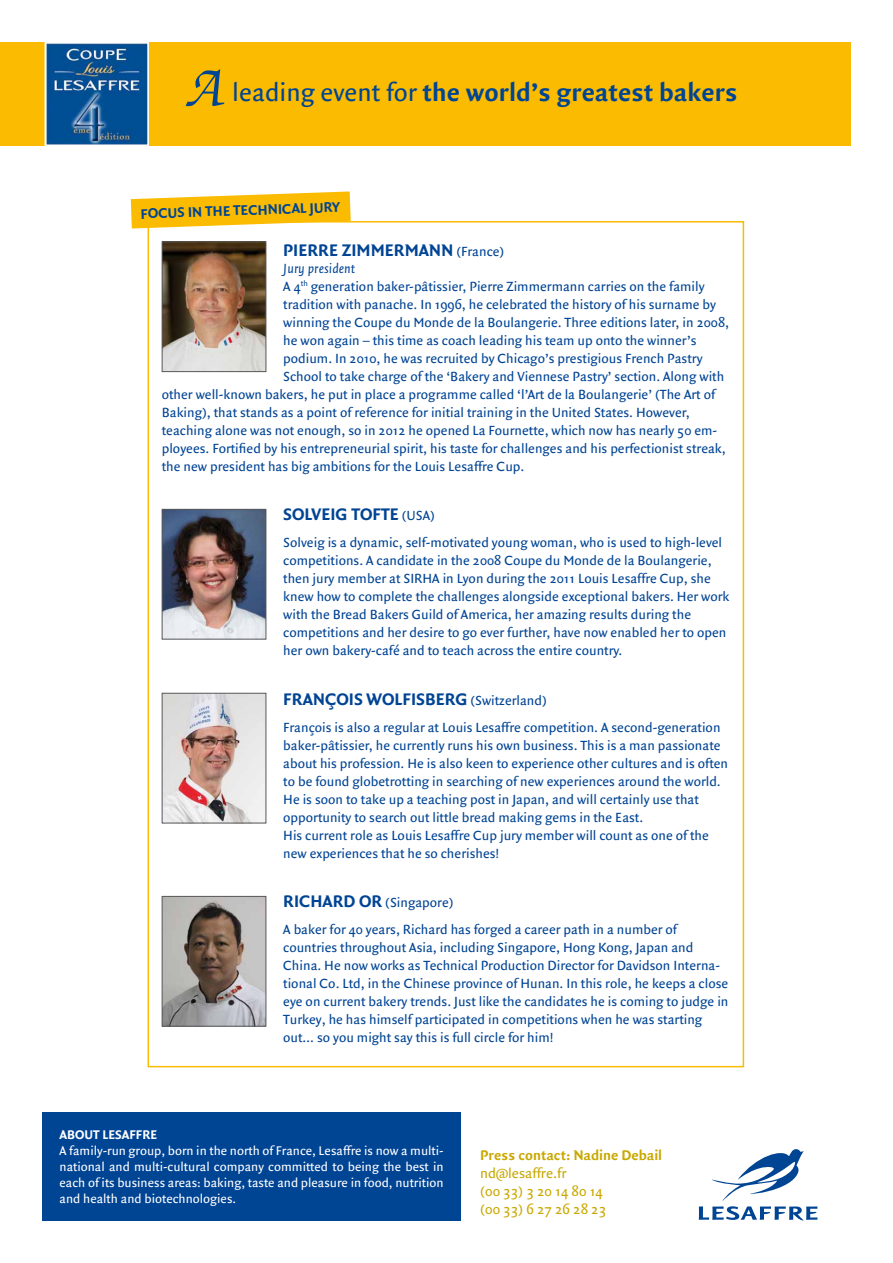
<style>
.page{position:relative;width:893px;height:1263px;background:#fff}
.page>*{position:absolute;margin:0;border:0;box-sizing:border-box;transform-origin:0 0}
.t1{font:700 27.15px "Quadraat Sans";color:#004494}
.t2{font:700 18px "Quadraat Sans";color:#004494}
.t3{font:15px/18px "Quadraat Sans";color:#c9a800}
.t4{font:700 15px "Quadraat Sans";color:#c9a800}
.t5{font:700 15px "Quadraat Sans";color:#004494}
.t6{font:14.25px/18px "Quadraat Sans";color:#004494}
.t7{font:italic 14.25px "Quadraat Sans";color:#004494}
.t8{font:13.5px/16.2px "Quadraat Sans";color:#fff;text-align:justify}
.t9{font:700 13.5px "Quadraat Sans";color:#fff}
.s1{font-family:"Zapf Chancery Std";font-weight:400;font-style:italic;font-size:57px}
.s2{font-weight:400}
.s3{font-weight:700;font-size:18px}
.s4{font-weight:400;font-size:14.25px}
</style>
<div class="page">
<div style="left:43px;top:1112px;width:418px;height:108px;background:#004494"></div>
<svg style="left:699px;top:1149px;width:118px;height:71px"></svg>
<svg style="left:131px;top:191px;width:220px;height:37px"></svg>
<div style="left:0;top:42px;width:850px;height:104px;background:#fabb00"></div>
<img style="left:47px;top:44px;width:99px;height:100px">
<div style="left:45px;top:42px;width:103px;height:104px;border:1px solid #fff"></div>
<img style="left:164px;top:511px;width:100px;height:126px">
<div style="left:162px;top:509px;width:104px;height:130px;border:1px solid #58585a"></div>
<img style="left:164px;top:695px;width:100px;height:126px">
<div style="left:162px;top:693px;width:104px;height:130px;border:1px solid #58585a"></div>
<img style="left:164px;top:898px;width:100px;height:126px">
<div style="left:162px;top:896px;width:104px;height:130px;border:1px solid #58585a"></div>
<img style="left:164px;top:243px;width:100px;height:127px">
<div style="left:162px;top:241px;width:104px;height:131px;border:1px solid #58585a"></div>
<h1 class="t1" style="left:190px;top:77px;width:549px"><span class="s1">A</span> <span class="s2">leading event for</span> the world’s greatest bakers</h1>
<p class="t5" style="left:140px;top:205px;width:199px;rotate:-2deg">Focus in the technical jur y</p>
<p class="t2" style="left:283px;top:240px;width:80px">Pierre ZIMME</p>
<p class="t6" style="left:394px;top:243px;width:112px"><span class="s3">RMANN</span> (France)</p>
<p class="t7" style="left:283px;top:261px;width:73px">Jury president</p>
<p class="t6" style="left:283px;top:278px;width:423px">A 4<sup>th</sup> generation baker-pâtissier, Pierre Zimmermann carries on the family</p>
<p class="t6" style="left:283px;top:296px;width:434px">tradition with panache. In 1996, he celebrated the history of his surname by</p>
<p class="t6" style="left:283px;top:314px;width:447px">winning the Coupe du Monde de la Boulangerie. Three editions later, in 2008,</p>
<p class="t6" style="left:283px;top:332px;width:415px">he won again – this time as coach leading his team up onto the winner’s</p>
<p class="t6" style="left:283px;top:350px;width:421px">podium. In 2010, he was recruited by Chicago’s prestigious French Pastry</p>
<p class="t6" style="left:283px;top:368px;width:443px">School to take charge of the ‘Bakery and Viennese Pastry’ section. Along with</p>
<p class="t6" style="left:162px;top:386px;width:555px">other well-known bakers, he put in place a programme called ‘l’Art de la Boulangerie’ (The Art of</p>
<p class="t6" style="left:162px;top:404px;width:530px">Baking), that stands as a point of reference for initial training in the U nited States. H owever,</p>
<p class="t6" style="left:162px;top:422px;width:557px">teaching alone was not enough, so in 2012 he opened La Fournette, which now has nearly 50 em-</p>
<p class="t6" style="left:162px;top:440px;width:566px">ployees. Fortified by his entrepreneurial spirit, his taste for challenges and his perfectionist streak,</p>
<p class="t6" style="left:162px;top:458px;width:364px">the new president has big ambitions for the Louis Lesaffre Cup.</p>
<p class="t2" style="left:283px;top:504px;width:153px">So lveig TOFTE <span class="s4">(U SA)</span></p>
<p class="t6" style="left:283px;top:534px;width:448px">Solveig is a dynamic, self-motivated young woman, who is used to high-level competitions. A candidate in the 2008 Coupe du Monde de la Boulangerie, then jury member at SIRHA in Lyon during the 2011 Louis Lesaffre Cup, she knew how to complete the challenges alongside exceptional bakers. Her work with the Bread Bakers Guild of America, her amazing results during the competitions and her desire to go ever further, have now enabled her to open her own bakery-café and to teach across the entire country.</p>
<p class="t2" style="left:283px;top:689px;width:20px">Fran</p>
<p class="t2" style="left:325px;top:689px;width:223px">çois WOLFISBERG <span class="s4">(Switzerland)</span></p>
<p class="t6" style="left:283px;top:719px;width:446px">François is also a regular at Louis Lesaffre competition. A second-generation baker-pâtissier, he currently runs his own business. This is a man passionate about his profession. H e is also keen to experience other cultures and is often to be found globetrotting in searching of new experiences around the world.<br>H e is soon to take up a teaching post in Japan, and will certainly use that opportunity to search out little bread making gems in the East.<br>H is current role as Louis Lesaffre Cup jury member will count as one of the new experiences that he so cherishes!</p>
<p class="t2" style="left:283px;top:891px;width:52px">Richard</p>
<p class="t6" style="left:283px;top:890px;width:395px;line-height:27px;text-indent:76px"><span class="s3">OR</span> (Singapore)<br>A baker for 40 years, Richard has forged a career path in a number of</p>
<p class="t6" style="left:283px;top:939px;width:447px">countries throughout Asia, including Singapore, Hong Kong, Japan and China. H e now works as Technical Production Director for Davidson Interna&shy;tional Co. Ltd, in the Chinese province of H unan. In this role, he keeps a close eye on current bakery trends. Just like the candidates he is coming to judge in Turkey, he has himself participated in competitions when he was starting out… so you might say this is full circle for him!</p>
<p class="t9" style="left:60px;top:1127px;width:98px">ABOUT LESAFFRE</p>
<p class="t8" style="left:60px;top:1143px;width:386px">A family-run group, born in the north of France, Lesaffre is now a multi&shy;national and multi-cultural company committed to being the best in each of its business areas: baking, taste and pleasure in food, nutrition and health and biotechnologies.</p>
<p class="t4" style="left:480px;top:1146px;width:183px">Press contact: Nadine Debail</p>
<p class="t3" style="left:480px;top:1164px;width:128px">nd@lesaffre.fr<br>(00 33) 3 20 14 80 14 (00 33) 6 27 26 28 23</p>
</div>
